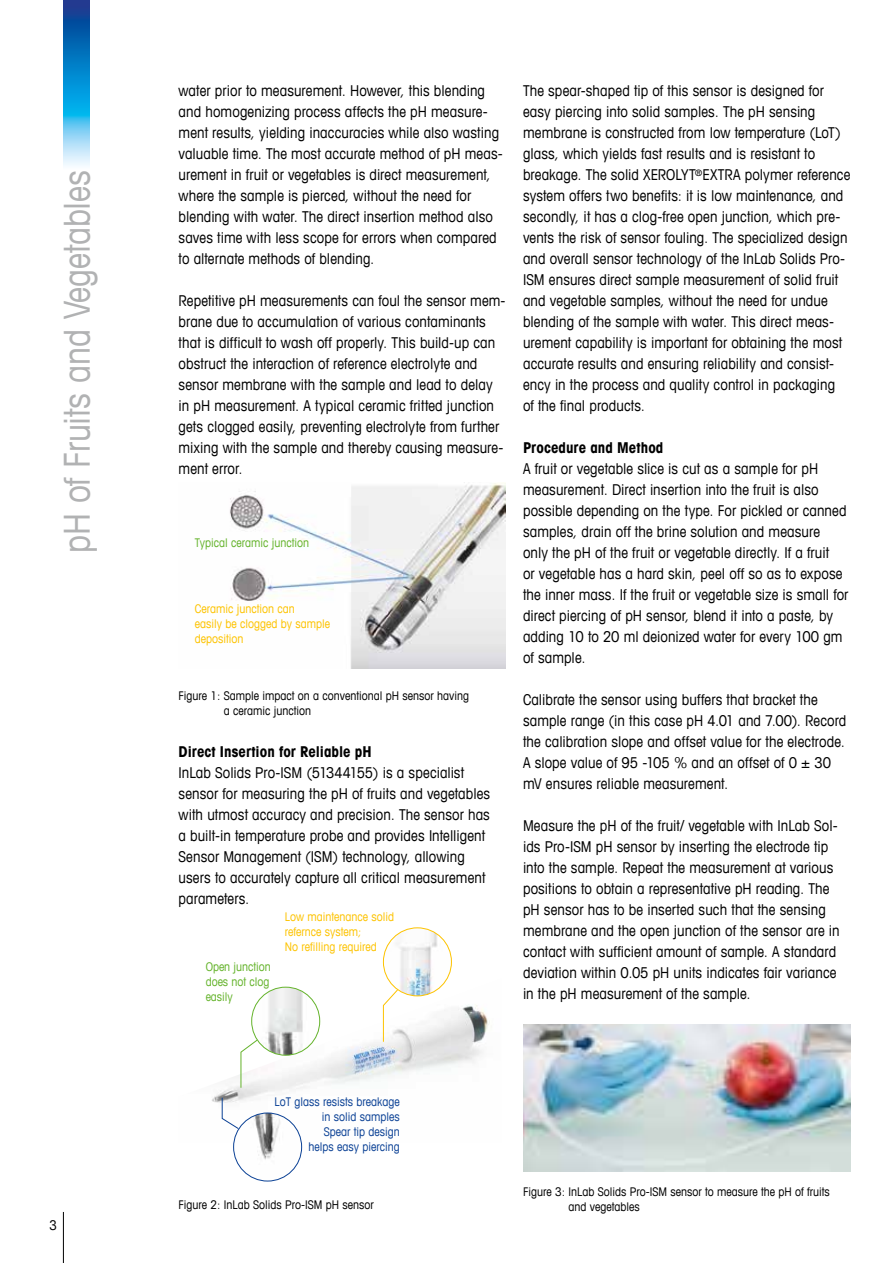
<style>
.page{position:relative;width:893px;height:1263px;background:#fff}
.page>*{position:absolute;margin:0;border:0;box-sizing:border-box;transform-origin:0 0}
.t1{font:condensed 36px "Avant Garde Com";letter-spacing:-.01em;color:#b1b2b3}
.t2{font:condensed 15px/21px "Avant Garde Com";letter-spacing:.005em;color:#000}
.t3{font:700 condensed 15px "Avant Garde Com";letter-spacing:.005em;color:#000}
.t4{font:condensed 13.5px "Avant Garde Com";color:#000}
.t5{font:condensed 12px/15px "Avant Garde Com";color:#000}
.t6{font:condensed 12px/15px "Avant Garde Com";color:#fdc300}
.t7{font:condensed 12px/15px "Avant Garde Com";color:#0b4195;text-align:right}
.t8{font:condensed 12px/15px "Avant Garde Com";color:#64b32b;text-align:justify}
</style>
<div class="page">
<img style="left:64px;top:0;width:25px;height:166px">
<hr style="left:63px;top:1212px;width:1px;height:51px;background:#000">
<img style="left:230px;top:482px;width:275px;height:187px">
<img style="left:212px;top:978px;width:278px;height:163px">
<img style="left:252px;top:987px;width:68px;height:68px;border-radius:34px">
<div style="left:251px;top:987px;width:69px;height:68px;border:1px solid #64b32b;border-radius:50%"></div>
<svg style="left:240px;top:1039px;width:18px;height:49px"></svg>
<img style="left:383px;top:928px;width:68px;height:68px;border-radius:34px">
<div style="left:383px;top:927px;width:69px;height:69px;border:1px solid #fdc300;border-radius:50%"></div>
<svg style="left:383px;top:989px;width:16px;height:53px"></svg>
<img style="left:234px;top:1113px;width:68px;height:68px;border-radius:34px">
<div style="left:233px;top:1112px;width:69px;height:69px;border:1px solid #0b4195;border-radius:50%"></div>
<svg style="left:221px;top:1097px;width:18px;height:33px"></svg>
<img style="left:523px;top:1025px;width:327px;height:146px">
<h1 class="t1" style="left:55px;top:553px;width:384px;rotate:-90deg">pH of Fruits and Vegetables</h1>
<p class="t4" style="left:50px;top:1217px;width:9px">3</p>
<p class="t2" style="left:179px;top:80px;width:326px">water prior to measurement. However, this blending and homogenizing process affects the pH measure&shy;ment results, yielding inaccuracies while also wasting valuable time. The most accurate method of pH meas&shy;urement in fruit or vegetables is direct measurement, where the sample is pierced, without the need for blending with water. The direct insertion method also saves time with less scope for errors when compared to alternate methods of blending.</p>
<p class="t2" style="left:179px;top:290px;width:328px">Repetitive pH measurements can foul the sensor mem&shy;brane due to accumulation of various contaminants that is difficult to wash off properly. This build-up can obstruct the interaction of reference electrolyte and sensor membrane with the sample and lead to delay in pH measurement. A typical ceramic fritted junction gets clogged easily, preventing electrolyte from further mixing with the sample and thereby causing measure&shy;ment error.</p>
<p class="t8" style="left:195px;top:534px;width:116px">Typical ceramic junction</p>
<p class="t6" style="left:195px;top:601px;width:137px">Ceramic junction can<br>easily be clogged by sample deposition</p>
<p class="t5" style="left:224px;top:688px;width:247px;text-indent:-45px">Figure 1: Sample impact on a conventional pH sensor having a ceramic junction</p>
<p class="t3" style="left:179px;top:742px;width:195px">Direct Insertion for Reliable pH</p>
<p class="t2" style="left:179px;top:762px;width:313px">InLab Solids Pro-ISM (51344155) is a specialist sensor for measuring the pH of fruits and vegetables with utmost accuracy and precision. The sensor has a built-in temperature probe and provides Intelligent Sensor Management (ISM) technology, allowing users to accurately capture all critical measurement parameters.</p>
<p class="t8" style="left:206px;top:958px;width:67px">Open junction does not clog easily</p>
<p class="t6" style="left:285px;top:909px;width:111px">Low maintenance solid refernce system;<br>No refilling required</p>
<p class="t2" style="left:523px;top:80px;width:329px">The spear-shaped tip of this sensor is designed for easy piercing into solid samples. The pH sensing membrane is constructed from low temperature (LoT) glass, which yields fast results and is resistant to breakage. The solid XEROLYT<sup>®</sup>EXTRA polymer reference system offers two benefits: it is low maintenance, and secondly, it has a clog-free open junction, which pre&shy;vents the risk of sensor fouling. The specialized design and overall sensor technology of the InLab Solids Pro-ISM ensures direct sample measurement of solid fruit and vegetable samples, without the need for undue blending of the sample with water. This direct meas&shy;urement capability is important for obtaining the most accurate results and ensuring reliability and consist&shy;ency in the process and quality control in packaging<br>of the final products.</p>
<p class="t3" style="left:523px;top:438px;width:142px">Procedure and Method</p>
<p class="t2" style="left:523px;top:458px;width:327px">A fruit or vegetable slice is cut as a sample for pH measurement. Direct insertion into the fruit is also possible depending on the type. For pickled or canned samples, drain off the brine solution and measure only the pH of the fruit or vegetable directly. If a fruit<br>or vegetable has a hard skin, peel off so as to expose the inner mass. If the fruit or vegetable size is small for direct piercing of pH sensor, blend it into a paste, by adding 10 to 20 ml deionized water for every 100 gm of sample.</p>
<p class="t2" style="left:523px;top:689px;width:325px">Calibrate the sensor using buffers that bracket the sample range (in this case pH 4.01 and 7.00). Record the calibration slope and offset value for the electrode.<br>A slope value of 95 -105 % and an offset of 0 ± 30 mV ensures reliable measurement.</p>
<p class="t2" style="left:523px;top:815px;width:318px">Measure the pH of the fruit/ vegetable with InLab Sol&shy;ids Pro-ISM pH sensor by inserting the electrode tip into the sample. Repeat the measurement at various positions to obtain a representative pH reading. The pH sensor has to be inserted such that the sensing membrane and the open junction of the sensor are in contact with sufficient amount of sample. A standard deviation within 0.05 pH units indicates fair variance in the pH measurement of the sample.</p>
<p class="t7" style="left:274px;top:1094px;width:127px">LoT glass resists breakage in solid samples<br>Spear tip design<br>helps easy piercing</p>
<p class="t5" style="left:179px;top:1197px;width:197px">Figure 2: InLab Solids Pro-ISM pH sensor</p>
<p class="t5" style="left:568px;top:1184px;width:263px;text-indent:-45px">Figure 3: InLab Solids Pro-ISM sensor to measure the pH of fruits and vegetables</p>
</div>
